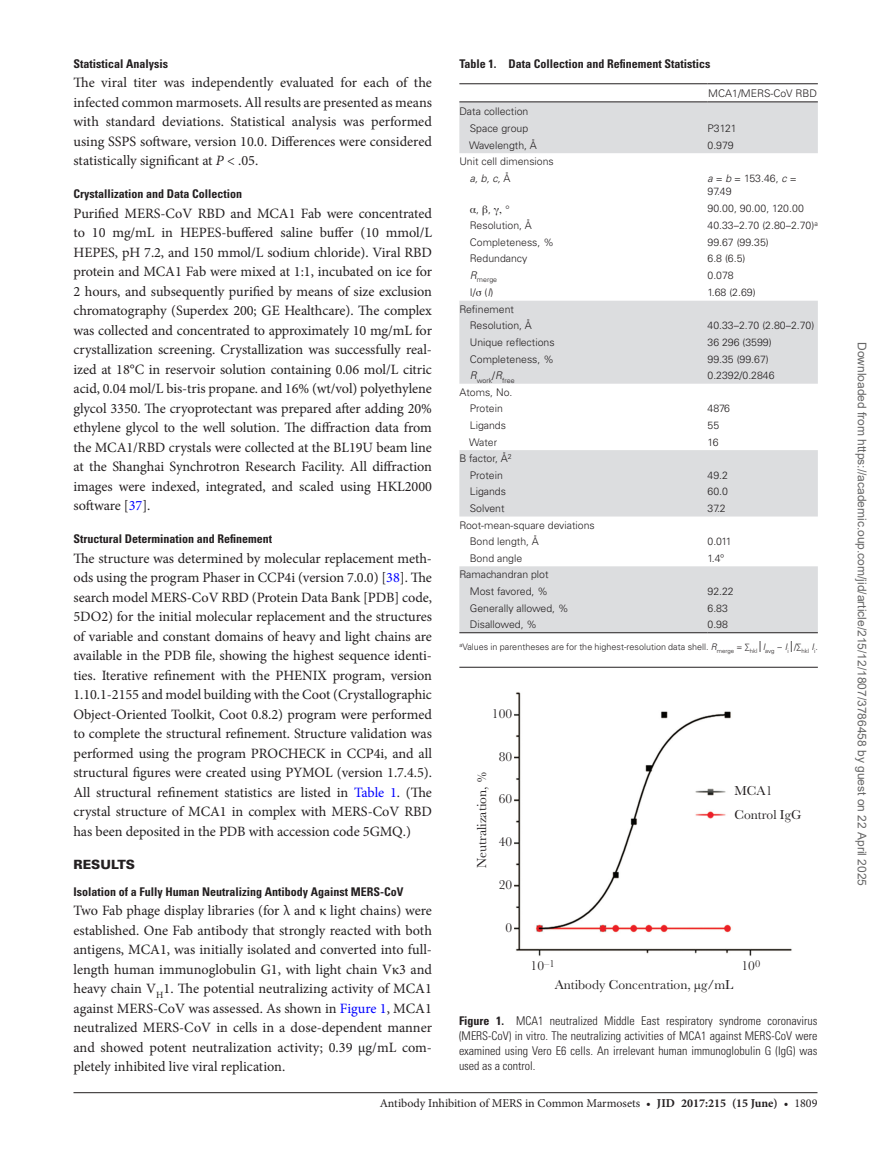
<style>
.page{position:relative;width:891px;height:1174px;background:#fff}
.page>*{position:absolute;margin:0;border:0;box-sizing:border-box;transform-origin:0 0}
.t1{font:14.25px/19.5px "Minion Pro";letter-spacing:-.005em;color:#231f20;text-align:justify}
.t2{font:13.5px/23.9px "Baskerville MT Std";color:#231f20}
.t3{font:900 12.75px "Univers LT Std";color:#231f20}
.t4{font:300 condensed 12px/15px "Univers LT Std";color:#231f20;text-align:justify}
.t5{font:700 condensed 12px "Univers LT Std";color:#231f20}
.t6{font:12px "Arial";color:#666}
.t7{font:12px "Minion Pro";color:#231f20}
.t8{font:300 10.5px/16.6px "Univers LT Std";color:#231f20}
.t9{font:10.5px "Gandhari Unicode";color:#231f20}
.t10{font:300 9px "Univers LT Std";color:#231f20}
.t11{font:300 7.05px "Univers LT Std";color:#231f20}
.s1{font-style:italic}
.s2{color:#00f}
.s3{font-family:"Univers LT Std";font-weight:300}
.s4{font-family:"Gandhari Unicode";font-weight:400}
.s5{font-family:"Arial Unicode MS";font-weight:400}
.s6{font-weight:700}
</style>
<div class="page">
<hr style="left:73px;top:1092px;width:744px;height:1px;background:#231f20">
<hr style="left:459px;top:667px;width:359px;height:1px;background:#231f20">
<svg style="left:459px;top:102px;width:359px;height:530px"></svg>
<hr style="left:459px;top:83px;width:249px;height:1px;background:#231f20">
<hr style="left:708px;top:83px;width:110px;height:1px;background:#231f20">
<hr style="left:459px;top:101px;width:249px;height:1px;background:#231f20">
<hr style="left:708px;top:101px;width:110px;height:1px;background:#231f20">
<hr style="left:459px;top:632px;width:249px;height:1px;background:#231f20">
<hr style="left:708px;top:632px;width:110px;height:1px;background:#231f20">
<img style="left:514px;top:692px;width:278px;height:264px">
<p class="t5" style="left:73px;top:56px;width:96px">Statistical Analysis</p>
<p class="t1" style="left:73px;top:73px;width:360px">The viral titer was independently evaluated for each of the infected common marmosets. All results are presented as means with standard deviations. Statistical analysis was performed using SSPS software, version 10.0. Differences were considered statistically significant at <span class="s1">P</span> &lt; .05.</p>
<p class="t5" style="left:73px;top:187px;width:170px">Crystallization and Data Collection</p>
<p class="t1" style="left:73px;top:204px;width:360px">Purified MERS-CoV RBD and MCA1 Fab were concentrated to 10 mg/mL in HEPES-buffered saline buffer (10 mmol/L HEPES, pH 7.2, and 150 mmol/L sodium chloride). Viral RBD protein and MCA1 Fab were mixed at 1:1, incubated on ice for 2 hours, and subsequently purified by means of size exclusion chromatography (Superdex 200; GE Healthcare). The complex was collected and concentrated to approximately 10 mg/mL for crystallization screening. Crystallization was successfully real&shy;ized at 18°C in reservoir solution containing 0.06 mol/L citric acid, 0.04 mol/L bis-tris propane. and 16% (wt/vol) polyethylene glycol 3350. The cryoprotectant was prepared after adding 20% ethylene glycol to the well solution. The diffraction data from the MCA1/RBD crystals were collected at the BL19U beam line at the Shanghai Synchrotron Research Facility. All diffraction images were indexed, integrated, and scaled using HKL2000 software [<span class="s2">37</span>].</p>
<p class="t5" style="left:73px;top:532px;width:200px">Structural Determination and Refinement</p>
<p class="t1" style="left:73px;top:549px;width:360px">The structure was determined by molecular replacement meth&shy;ods using the program Phaser in CCP4i (version 7.0.0) [<span class="s2">38</span>]. The search model MERS-CoV RBD (Protein Data Bank [PDB] code, 5DO2) for the initial molecular replacement and the structures of variable and constant domains of heavy and light chains are available in the PDB file, showing the highest sequence identi&shy;ties. Iterative refinement with the PHENIX program, version 1.10.1-2155 and model building with the Coot (Crystallographic Object-Oriented Toolkit, Coot 0.8.2) program were performed to complete the structural refinement. Structure validation was performed using the program PROCHECK in CCP4i, and all structural figures were created using PYMOL (version 1.7.4.5).<br>All structural refinement statistics are listed in <span class="s2">Table 1</span>. (The crystal structure of MCA1 in complex with MERS-CoV RBD has been deposited in the PDB with accession code 5GMQ.)</p>
<p class="t3" style="left:73px;top:856px;width:63px">RESULTS</p>
<p class="t5" style="left:73px;top:884px;width:332px">Isolation of a Fully Human Neutralizing Antibody Against MERS-CoV</p>
<p class="t1" style="left:73px;top:901px;width:360px">Two Fab phage display libraries (for λ and κ light chains) were established. One Fab antibody that strongly reacted with both antigens, MCA1, was initially isolated and converted into full&shy;length human immunoglobulin G1, with light chain Vκ3 and heavy chain V<sub>H</sub>1. The potential neutralizing activity of MCA1 against MERS-CoV was assessed. As shown in <span class="s2">Figure 1</span>, MCA1 neutralized MERS-CoV in cells in a dose-dependent manner and showed potent neutralization activity; 0.39 µg/mL com&shy;pletely inhibited live viral replication.</p>
<p class="t5" style="left:459px;top:57px;width:253px">Table 1. Data Collection and Refinement Statistics</p>
<p class="t8" style="left:708px;top:85px;width:110px">MCA1/MERS-CoV RBD</p>
<p class="t8" style="left:459px;top:103px;width:71px;text-align:right">Data collection<br>Space group</p>
<p class="t8" style="left:708px;top:120px;width:31px">P3121</p>
<p class="t8" style="left:469px;top:137px;width:69px">Wavelength, Å</p>
<p class="t8" style="left:708px;top:137px;width:28px">0.979</p>
<p class="t8" style="left:470px;top:153px;width:86px;text-indent:-10px">Unit cell dimensions <span class="s1">a, b, c,</span> Å</p>
<p class="t8" style="left:708px;top:171px;width:91px;line-height:13.5px"><span class="s1">a</span> = <span class="s1">b</span> = 153.46, <span class="s1">c</span> =<br>97.49</p>
<p class="t9" style="left:470px;top:203px;width:42px">α<span class="s3">,</span> β<span class="s3">,</span> γ, °</p>
<p class="t8" style="left:708px;top:200px;width:98px">90.00, 90.00, 120.00</p>
<p class="t8" style="left:470px;top:217px;width:63px">Resolution, Å</p>
<p class="t8" style="left:708px;top:217px;width:112px">40.33–2.70 (2.80–2.70)<sup>a</sup></p>
<p class="t8" style="left:470px;top:234px;width:86px">Completeness, %</p>
<p class="t8" style="left:708px;top:234px;width:63px">99.67 (99.35)</p>
<p class="t8" style="left:470px;top:250px;width:59px">Redundancy</p>
<p class="t8" style="left:708px;top:250px;width:39px">6.8 (6.5)</p>
<p class="t11" style="left:470px;top:276px;width:29px"><sup>R</sup>merge</p>
<p class="t8" style="left:708px;top:267px;width:28px">0.078</p>
<p class="t8" style="left:470px;top:284px;width:25px">I/<span class="s4">σ</span> (<span class="s1">I</span>)</p>
<p class="t8" style="left:708px;top:284px;width:50px">1.68 (2.69)</p>
<p class="t8" style="left:470px;top:301px;width:63px;text-indent:-10px">Refinement<br>Resolution, Å</p>
<p class="t8" style="left:708px;top:317px;width:108px">40.33–2.70 (2.80–2.70)</p>
<p class="t8" style="left:470px;top:334px;width:86px">Unique reflections</p>
<p class="t8" style="left:708px;top:334px;width:66px">36 296 (3599)</p>
<p class="t8" style="left:470px;top:351px;width:86px">Completeness, %</p>
<p class="t8" style="left:708px;top:351px;width:63px">99.35 (99.67)</p>
<p class="t11" style="left:470px;top:376px;width:46px"><sup>R</sup>work<sup>/</sup><sup>R</sup>free</p>
<p class="t8" style="left:708px;top:367px;width:69px">0.2392/0.2846</p>
<p class="t8" style="left:459px;top:384px;width:55px;text-align:center">Atoms, No.<br>Protein</p>
<p class="t8" style="left:708px;top:400px;width:24px">4876</p>
<p class="t8" style="left:470px;top:417px;width:38px">Ligands</p>
<p class="t8" style="left:708px;top:417px;width:13px">55</p>
<p class="t8" style="left:469px;top:434px;width:30px">Water</p>
<p class="t8" style="left:708px;top:434px;width:13px">16</p>
<p class="t8" style="left:459px;top:450px;width:54px;text-align:center">B factor, Å<sup>2<br></sup>Protein</p>
<p class="t8" style="left:708px;top:467px;width:22px">49.2</p>
<p class="t8" style="left:470px;top:483px;width:38px">Ligands</p>
<p class="t8" style="left:708px;top:483px;width:22px">60.0</p>
<p class="t8" style="left:470px;top:500px;width:36px">Solvent</p>
<p class="t8" style="left:708px;top:500px;width:20px">37.2</p>
<p class="t8" style="left:470px;top:517px;width:127px;text-indent:-10px">Root-mean-square deviations<br>Bond length, Å</p>
<p class="t8" style="left:708px;top:533px;width:26px">0.011</p>
<p class="t8" style="left:470px;top:550px;width:54px">Bond angle</p>
<p class="t8" style="left:708px;top:550px;width:18px">1.4º</p>
<p class="t8" style="left:459px;top:566px;width:91px;text-align:right">Ramachandran plot<br>Most favored, %</p>
<p class="t8" style="left:708px;top:583px;width:28px">92.22</p>
<p class="t8" style="left:470px;top:600px;width:100px">Generally allowed, %</p>
<p class="t8" style="left:708px;top:600px;width:22px">6.83</p>
<p class="t8" style="left:470px;top:616px;width:69px">Disallowed, %</p>
<p class="t8" style="left:708px;top:616px;width:22px">0.98</p>
<p class="t10" style="left:459px;top:641px;width:360px"><sup>a</sup>Values in parentheses are for the highest-resolution data shell. <span class="s1">R</span><sub>merge</sub> = ∑<sub>hkl</sub><span class="s5">│</span><span class="s1">I</span><sub>avg</sub> − <span class="s1">I</span><sub>i</sub><span class="s5">│</span>/∑<sub>hkl</sub> <span class="s1">I</span><sub>i</sub>.</p>
<p class="t2" style="left:492px;top:701px;width:22px">100</p>
<p class="t2" style="left:470px;top:868px;width:98px;rotate:-90deg">Neutralization, %</p>
<p class="t2" style="left:499px;top:744px;width:15px">80</p>
<p class="t2" style="left:499px;top:787px;width:15px">60</p>
<p class="t2" style="left:499px;top:830px;width:15px">40</p>
<p class="t2" style="left:499px;top:873px;width:15px">20</p>
<p class="t2" style="left:505px;top:915px;width:8px">0</p>
<p class="t2" style="left:734px;top:778px;width:69px">MCA1<br>Control IgG</p>
<p class="t2" style="left:531px;top:954px;width:25px">10<sup>–1</sup></p>
<p class="t2" style="left:742px;top:954px;width:20px">10<sup>0</sup></p>
<p class="t2" style="left:555px;top:973px;width:180px">Antibody Concentration, µg/mL</p>
<p class="t4" style="left:459px;top:1014px;width:360px"><span class="s6">Figure 1.</span> MCA1 neutralized Middle East respiratory syndrome coronavirus (MERS-CoV) in vitro. The neutralizing activities of MCA1 against MERS-CoV were examined using Vero E6 cells. An irrelevant human immunoglobulin G (IgG) was used as a control.</p>
<p class="t7" style="left:380px;top:1095px;width:439px">Antibody Inhibition of MERS in Common Marmosets • <span class="s6">JID 2017:215 (15 June)</span> • 1809</p>
<p class="t6" style="left:866px;top:342px;width:545px;rotate:90deg">Downloaded from https://academic.oup.com/jid/article/215/12/1807/3786458 by guest on 22 April 2025</p>
</div>
